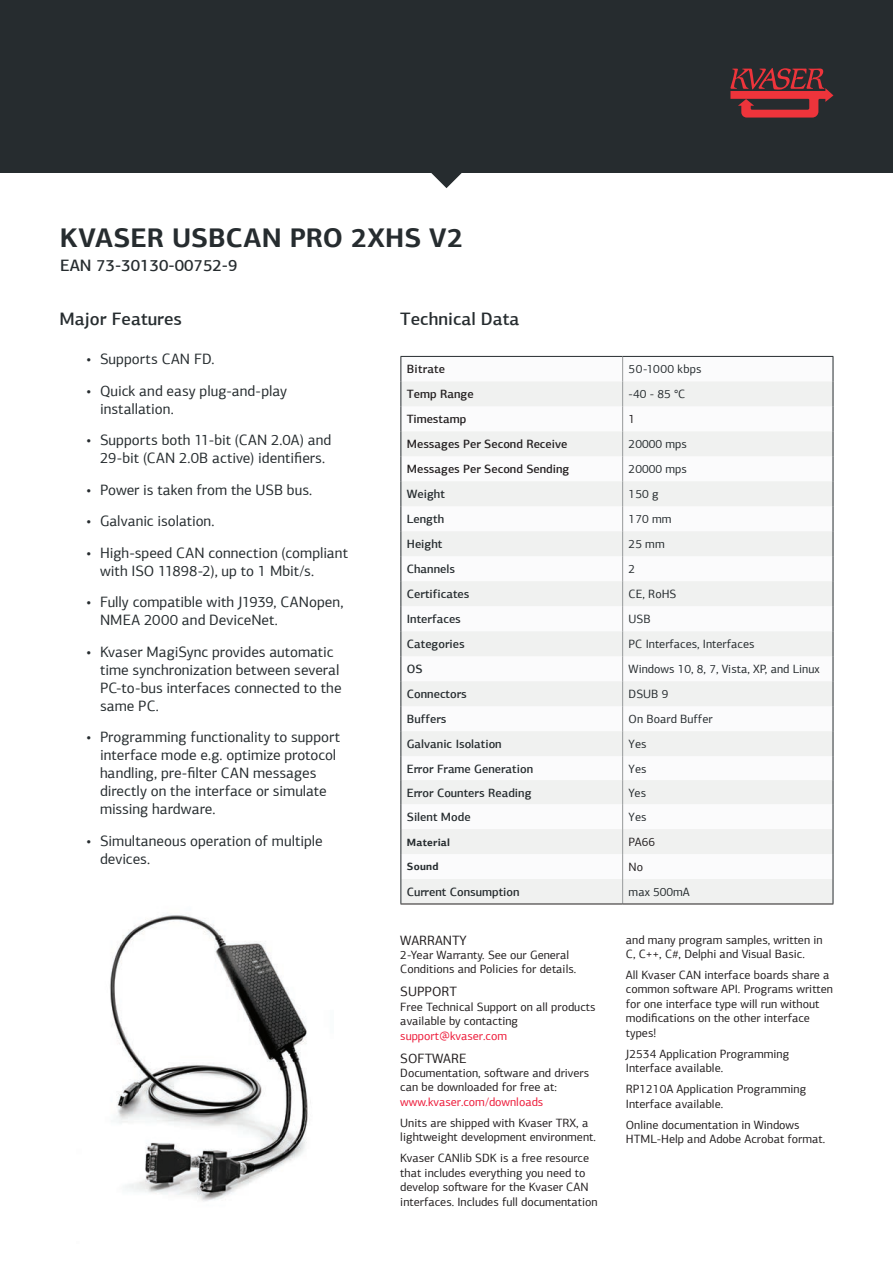
<style>
.page{position:relative;width:893px;height:1263px;background:#fff}
.page>*{position:absolute;margin:0;border:0;box-sizing:border-box;transform-origin:0 0}
.t1{font:700 27px "PF Agora Sans Pro";letter-spacing:.005em;color:#262c2f}
.Bullets{font:500 18px "PF Agora Sans Pro";color:#262c2f}
.t2{font:500 16.5px "PF Agora Sans Pro";color:#262c2f}
.t3{font:15px/18px "PF Agora Sans Pro";color:#262c2f}
.t4{font:13.5px "PF Agora Sans Pro";color:#231f20}
.t5{font:12px/14.4px "PF Agora Sans Pro";color:#231f20}
.t6{font:500 12px "PF Agora Sans Pro";color:#262c2f}
.t7{font:12px "PF Agora Sans Pro";color:#262c2f}
.t8{font:500 12px "PF Agora Sans Pro";color:#231f20}
.t9{font:12px "PF Agora Sans Pro";letter-spacing:.025em;color:#262c2f}
.t10{font:700 10.5px "PF Agora Sans Pro";letter-spacing:.025em;color:#262c2f}
.s1{color:#ed1a39}
</style>
<div class="page">
<svg style="left:430px;top:172px;width:33px;height:16px"></svg>
<div style="left:0;top:0;width:893px;height:172px;background:#262c2f"></div>
<img style="left:110px;top:915px;width:198px;height:287px">
<svg style="left:401px;top:381px;width:432px;height:523px;fill:#f0f1f0"></svg>
<hr style="left:400px;top:356px;width:223px;height:1px;background:#262c2f">
<hr style="left:623px;top:356px;width:210px;height:1px;background:#262c2f">
<svg style="left:400px;top:357px;width:1px;height:547px"></svg>
<svg style="left:833px;top:357px;width:1px;height:547px"></svg>
<svg style="left:622px;top:357px;width:1px;height:547px"></svg>
<hr style="left:400px;top:904px;width:223px;height:1px;background:#231f20">
<hr style="left:623px;top:904px;width:210px;height:1px;background:#231f20">
<svg style="left:730px;top:68px;width:103px;height:50px"></svg>
<p class="t1" style="left:60px;top:220px;width:405px">KVASER USBCAN PRO 2XHS V2</p>
<p class="t2" style="left:60px;top:255px;width:179px">EAN 73-30130-00752-9</p>
<p class="Bullets" style="left:60px;top:308px;width:124px">Major Features</p>
<p class="Bullets" style="left:400px;top:308px;width:121px">Technical Data</p>
<p class="t3" style="left:87px;top:350px;width:130px">• Supports CAN FD.</p>
<p class="t3" style="left:100px;top:382px;width:188px;text-indent:-14px">• Quick and easy plug-and-play installation.</p>
<p class="t3" style="left:87px;top:431px;width:246px;text-align:center">• Supports both 11-bit (CAN 2.0A) and<br>29-bit (CAN 2.0B active) identifiers.</p>
<p class="t3" style="left:87px;top:481px;width:227px">• Power is taken from the USB bus.</p>
<p class="t3" style="left:87px;top:512px;width:130px">• Galvanic isolation.</p>
<p class="t3" style="left:100px;top:544px;width:250px;text-indent:-14px">• High-speed CAN connection (compliant with ISO 11898-2), up to 1 Mbit/s.</p>
<p class="t3" style="left:100px;top:593px;width:245px;text-indent:-14px">• Fully compatible with J1939, CANopen,<br>NMEA 2000 and DeviceNet.</p>
<p class="t3" style="left:100px;top:643px;width:243px;text-indent:-14px">• Kvaser MagiSync provides automatic time synchronization between several<br>PC-to-bus interfaces connected to the same PC.</p>
<p class="t3" style="left:100px;top:728px;width:242px;text-indent:-14px">• Programming functionality to support interface mode e.g. optimize protocol handling, pre-filter CAN messages directly on the interface or simulate missing hardware.</p>
<p class="t3" style="left:100px;top:832px;width:224px;text-indent:-14px">• Simultaneous operation of multiple devices.</p>
<p class="t8" style="left:407px;top:362px;width:40px">Bitrate</p>
<p class="t9" style="left:629px;top:362px;width:74px">50-1000 kbps</p>
<p class="t8" style="left:407px;top:387px;width:68px">Temp Range</p>
<p class="t7" style="left:629px;top:387px;width:58px">-40 - 85 °C</p>
<p class="t8" style="left:407px;top:412px;width:61px">Timestamp</p>
<p class="t5" style="left:629px;top:412px;width:8px">1</p>
<p class="t8" style="left:407px;top:437px;width:162px">Messages Per Second Receive</p>
<p class="t7" style="left:629px;top:437px;width:60px">20000 mps</p>
<p class="t8" style="left:407px;top:462px;width:164px">Messages Per Second Sending</p>
<p class="t7" style="left:629px;top:462px;width:60px">20000 mps</p>
<p class="t6" style="left:407px;top:487px;width:40px">Weight</p>
<p class="t7" style="left:629px;top:487px;width:31px">150 g</p>
<p class="t6" style="left:407px;top:512px;width:39px">Length</p>
<p class="t7" style="left:629px;top:512px;width:44px">170 mm</p>
<p class="t6" style="left:407px;top:537px;width:37px">Height</p>
<p class="t7" style="left:629px;top:537px;width:38px">25 mm</p>
<p class="t6" style="left:407px;top:562px;width:50px">Channels</p>
<p class="t7" style="left:629px;top:562px;width:8px">2</p>
<p class="t6" style="left:407px;top:587px;width:64px">Certificates</p>
<p class="t7" style="left:629px;top:587px;width:49px">CE, RoHS</p>
<p class="t6" style="left:407px;top:612px;width:55px">Interfaces</p>
<p class="t7" style="left:629px;top:612px;width:24px">USB</p>
<p class="t6" style="left:407px;top:637px;width:59px">Categories</p>
<p class="t7" style="left:629px;top:637px;width:127px">PC Interfaces, Interfaces</p>
<p class="t6" style="left:407px;top:662px;width:17px">OS</p>
<p class="t7" style="left:629px;top:662px;width:192px">Windows 10, 8, 7, Vista, XP, and Linux</p>
<p class="t6" style="left:407px;top:687px;width:62px">Connectors</p>
<p class="t7" style="left:629px;top:687px;width:41px">DSUB 9</p>
<p class="t6" style="left:407px;top:712px;width:41px">Buffers</p>
<p class="t7" style="left:629px;top:712px;width:85px">On Board Buffer</p>
<p class="t6" style="left:407px;top:737px;width:96px">Galvanic Isolation</p>
<p class="t7" style="left:629px;top:737px;width:19px">Yes</p>
<p class="t6" style="left:407px;top:761px;width:128px">Error Frame Generation</p>
<p class="t7" style="left:629px;top:761px;width:19px">Yes</p>
<p class="t6" style="left:407px;top:785px;width:126px">Error Counters Reading</p>
<p class="t7" style="left:629px;top:785px;width:19px">Yes</p>
<p class="t6" style="left:407px;top:810px;width:65px">Silent Mode</p>
<p class="t7" style="left:629px;top:810px;width:19px">Yes</p>
<p class="t10" style="left:407px;top:835px;width:45px">Material</p>
<p class="t5" style="left:629px;top:835px;width:28px">PA66</p>
<p class="t10" style="left:407px;top:860px;width:33px">Sound</p>
<p class="t5" style="left:629px;top:860px;width:16px">No</p>
<p class="t6" style="left:407px;top:884px;width:114px">Current Consumption</p>
<p class="t7" style="left:629px;top:885px;width:63px">max 500mA</p>
<p class="t4" style="left:400px;top:932px;width:68px">WARRANTY</p>
<p class="t5" style="left:400px;top:948px;width:177px">2-Year Warranty. See our General<br>Conditions and Policies for details.</p>
<p class="t4" style="left:400px;top:984px;width:58px">SUPPORT</p>
<p class="t5" style="left:400px;top:999px;width:197px">Free Technical Support on all products available by contacting <span class="s1">support@kvaser.com</span></p>
<p class="t4" style="left:400px;top:1050px;width:68px">SOFTWARE</p>
<p class="t5" style="left:400px;top:1066px;width:190px">Documentation, software and drivers can be downloaded for free at: <span class="s1">www.kvaser.com/downloads</span></p>
<p class="t5" style="left:400px;top:1116px;width:197px">Units are shipped with Kvaser TRX, a lightweight development environment.</p>
<p class="t5" style="left:400px;top:1151px;width:199px">Kvaser CANlib SDK is a free resource that includes everything you need to develop software for the Kvaser CAN interfaces. Includes full documentation</p>
<p class="t5" style="left:626px;top:932px;width:198px">and many program samples, written in<br>C, C++, C#, Delphi and Visual Basic.</p>
<p class="t5" style="left:626px;top:968px;width:209px">All Kvaser CAN interface boards share a common software API. Programs written for one interface type will run without modifications on the other interface types!</p>
<p class="t5" style="left:626px;top:1046px;width:165px">J2534 Application Programming<br>Interface available.</p>
<p class="t5" style="left:626px;top:1082px;width:182px">RP1210A Application Programming<br>Interface available.</p>
<p class="t5" style="left:626px;top:1118px;width:201px">Online documentation in Windows<br>HTML-Help and Adobe Acrobat format.</p>
</div>
